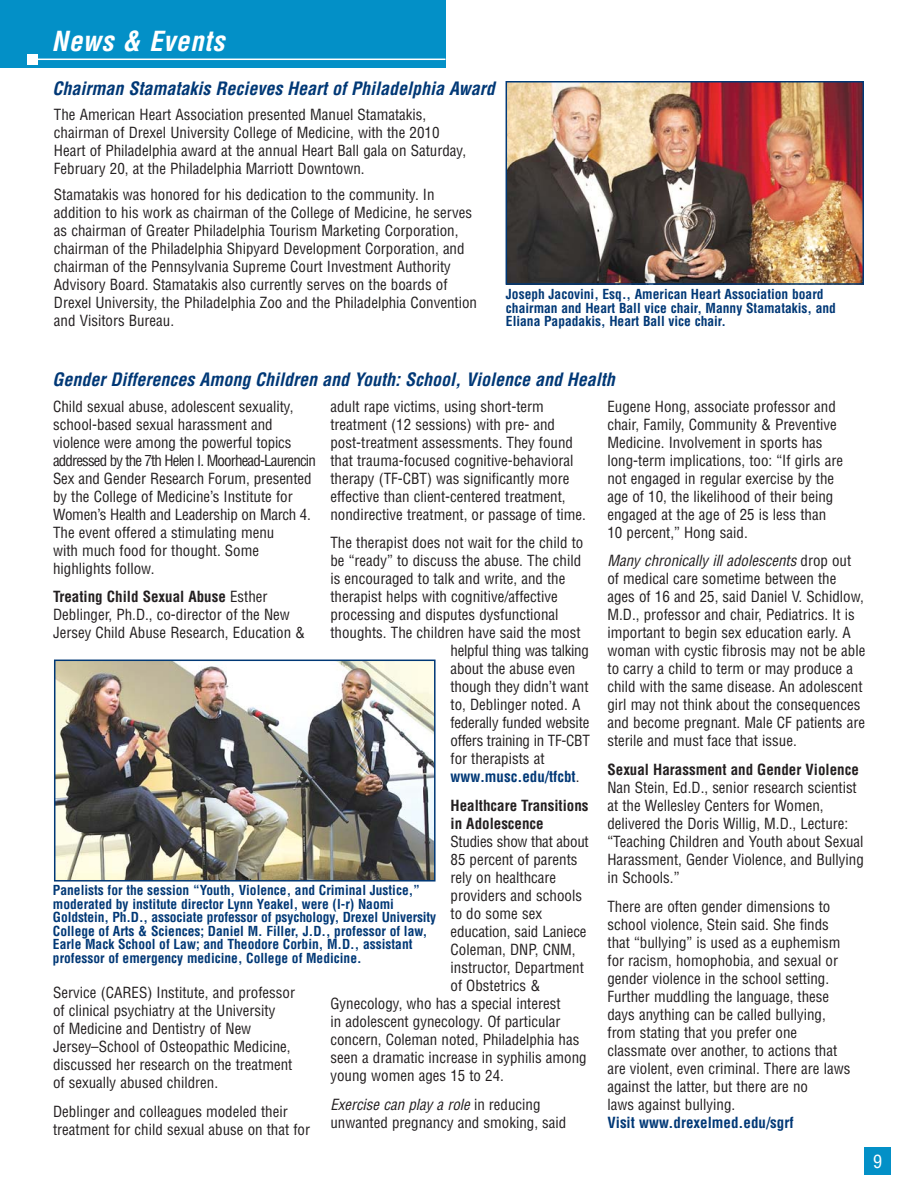
<style>
.page{position:relative;width:918px;height:1188px;background:#fff}
.page>*{position:absolute;margin:0;border:0;box-sizing:border-box;transform-origin:0 0}
.t1{font:italic 700 condensed 27px "Helvetica";color:#fff}
.t2{font:italic 700 condensed 18px "Helvetica";color:#003876}
.t3{font:condensed 18px "Helvetica";color:#fff}
.t4{font:condensed 15px/18px "Helvetica";color:#231f20}
.t5{font:700 condensed 15px/18px "Helvetica";color:#231f20}
.t6{font:condensed 15px "Helvetica";letter-spacing:-.02em;color:#231f20}
.t7{font:700 condensed 15px "Helvetica";color:#003876}
.t8{font:700 condensed 13.5px/13.5px "Helvetica";color:#003876}
.s1{font-weight:400;color:#231f20}
.s2{font-style:italic}
.s3{font-weight:700}
</style>
<div class="page">
<div style="left:864px;top:1147px;width:27px;height:27px;background:#0390c7"></div>
<div style="left:0;top:0;width:446px;height:68px;background:#0390c7"></div>
<hr style="left:37px;top:59px;width:409px;height:1px;background:#fff">
<div style="left:27px;top:54px;width:11px;height:10px;background:#fff"></div>
<img style="left:509px;top:84px;width:352px;height:198px">
<div style="left:506px;top:81px;width:358px;height:204px;border:2px solid #003876"></div>
<img style="left:57px;top:663px;width:376px;height:216px">
<div style="left:54px;top:660px;width:382px;height:222px;border:2px solid #003876"></div>
<h1 class="t1" style="left:52px;top:31px;width:180px">News &amp; Events</h1>
<p class="t2" style="left:52px;top:81px;width:447px">Chairman Stamatakis Recieves Heart of Philadelphia Award</p>
<p class="t4" style="left:54px;top:107px;width:414px">The American Heart Association presented Manuel Stamatakis, chairman of Drexel University College of Medicine, with the 2010<br>Heart of Philadelphia award at the annual Heart Ball gala on Saturday, February 20, at the Philadelphia Marriott Downtown.</p>
<p class="t4" style="left:54px;top:187px;width:425px">Stamatakis was honored for his dedication to the community. In addition to his work as chairman of the College of Medicine, he serves as chairman of Greater Philadelphia Tourism Marketing Corporation, chairman of the Philadelphia Shipyard Development Corporation, and chairman of the Pennsylvania Supreme Court Investment Authority Advisory Board. Stamatakis also currently serves on the boards of Drexel University, the Philadelphia Zoo and the Philadelphia Convention and Visitors Bureau.</p>
<p class="t8" style="left:506px;top:289px;width:332px">Joseph Jacovini, Esq., American Heart Association board chairman and Heart Ball vice chair, Manny Stamatakis, and<br>Eliana Papadakis, Heart Ball vice chair.</p>
<p class="t2" style="left:52px;top:372px;width:568px">Gender Differences Among Children and Youth: School, Violence and Health</p>
<p class="t4" style="left:330px;top:398px;width:257px">adult rape victims, using short-term treatment (12 sessions) with pre- and post-treatment assessments. They found that trauma-focused cognitive-behavioral therapy (TF-CBT) was significantly more effective than client-centered treatment, nondirective treatment, or passage of time.</p>
<p class="t4" style="left:330px;top:535px;width:254px">The therapist does not wait for the child to</p>
<p class="t4" style="left:330px;top:553px;width:252px">be “ready” to discuss the abuse. The child</p>
<p class="t4" style="left:330px;top:571px;width:236px">is encouraged to talk and write, and the</p>
<p class="t4" style="left:330px;top:589px;width:229px">therapist helps with cognitive/affective</p>
<p class="t4" style="left:330px;top:607px;width:230px">processing and disputes dysfunctional</p>
<p class="t4" style="left:330px;top:625px;width:252px">thoughts. The children have said the most</p>
<p class="t6" style="left:451px;top:645px;width:140px">helpful thing was talking</p>
<p class="t4" style="left:451px;top:661px;width:126px">about the abuse even</p>
<p class="t4" style="left:451px;top:679px;width:139px">though they didn’t want</p>
<p class="t4" style="left:451px;top:697px;width:131px">to, Deblinger noted. A</p>
<p class="t4" style="left:451px;top:715px;width:140px">federally funded website</p>
<p class="t6" style="left:451px;top:735px;width:141px">offers training in TF-CBT</p>
<p class="t4" style="left:451px;top:751px;width:96px">for therapists at</p>
<p class="t7" style="left:451px;top:771px;width:131px">www.musc.edu/tfcbt<span class="s1">.</span></p>
<p class="t5" style="left:451px;top:798px;width:139px">Healthcare Transitions in Adolescence</p>
<p class="t6" style="left:451px;top:836px;width:140px">Studies show that about</p>
<p class="t4" style="left:451px;top:852px;width:129px">85 percent of parents</p>
<p class="t4" style="left:451px;top:870px;width:107px">rely on healthcare</p>
<p class="t4" style="left:451px;top:888px;width:133px">providers and schools</p>
<p class="t4" style="left:451px;top:906px;width:93px">to do some sex</p>
<p class="t4" style="left:451px;top:924px;width:138px">education, said Laniece</p>
<p class="t4" style="left:451px;top:942px;width:127px">Coleman, DNP, CNM,</p>
<p class="t4" style="left:451px;top:960px;width:135px">instructor, Department</p>
<p class="t4" style="left:451px;top:978px;width:91px">of Obstetrics &amp;</p>
<p class="t4" style="left:330px;top:996px;width:232px">Gynecology, who has a special interest</p>
<p class="t4" style="left:330px;top:1014px;width:232px">in adolescent gynecology. Of particular</p>
<p class="t4" style="left:330px;top:1032px;width:250px">concern, Coleman noted, Philadelphia has</p>
<p class="t4" style="left:330px;top:1050px;width:258px">seen a dramatic increase in syphilis among</p>
<p class="t4" style="left:330px;top:1068px;width:175px">young women ages 15 to 24.</p>
<p class="t4" style="left:330px;top:1097px;width:237px"><span class="s2">Exercise can play a role</span> i n r e d u c i n g unwanted pregnancy and smoking, said</p>
<p class="t4" style="left:53px;top:398px;width:264px">Child sexual abuse, adolescent sexuality, school-based sexual harassment and violence were among the powerful topics addressed by the 7th Helen I. Moorhead-Laurencin Sex and Gender Research Forum, presented by the College of Medicine’s Institute for Women’s Health and Leadership on March 4.<br>The event offered a stimulating menu<br>with much food for thought. Some highlights follow.</p>
<p class="t4" style="left:53px;top:589px;width:254px"><span class="s3">Treating Child Sexual Abuse</span> Esther<br>Deblinger, Ph.D., co-director of the New<br>Jersey Child Abuse Research, Education &amp;</p>
<p class="t4" style="left:607px;top:398px;width:237px">Eugene Hong, associate professor and chair, Family, Community &amp; Preventive Medicine. Involvement in sports has long-term implications, too: “If girls are not engaged in regular exercise by the age of 10, the likelihood of their being engaged at the age of 25 is less than 10 percent,” Hong said.</p>
<p class="t4" style="left:607px;top:553px;width:259px"><span class="s2">Many chronically ill adolescents</span> d r o p o u t of medical care sometime between the ages of 16 and 25, said Daniel V. Schidlow, M.D., professor and chair, Pediatrics. It is important to begin sex education early. A woman with cystic fibrosis may not be able to carry a child to term or may produce a child with the same disease. An adolescent girl may not think about the consequences and become pregnant. Male CF patients are sterile and must face that issue.</p>
<p class="t5" style="left:607px;top:762px;width:253px">Sexual Harassment and Gender Violence</p>
<p class="t4" style="left:607px;top:780px;width:258px">Nan Stein, Ed.D., senior research scientist at the Wellesley Centers for Women, delivered the Doris Willig, M.D., Lecture: “Teaching Children and Youth about Sexual Harassment, Gender Violence, and Bullying in Schools.”</p>
<p class="t4" style="left:607px;top:899px;width:244px">There are often gender dimensions to school violence, Stein said. She finds that “bullying” is used as a euphemism for racism, homophobia, and sexual or gender violence in the school setting.<br>Further muddling the language, these days anything can be called bullying, from stating that you prefer one classmate over another, to actions that are violent, even criminal. There are laws against the latter, but there are no<br>laws against bullying.</p>
<p class="t7" style="left:607px;top:1117px;width:188px">Visit www.drexelmed.edu/sgrf</p>
<p class="t8" style="left:53px;top:885px;width:385px">Panelists for the session “Youth, Violence, and Criminal Justice,” moderated by institute director Lynn Yeakel, were (l-r) Naomi Goldstein, Ph.D., associate professor of psychology, Drexel University College of Arts &amp; Sciences; Daniel M. Filler, J.D., professor of law, Earle Mack School of Law; and Theodore Corbin, M.D., assistant professor of emergency medicine, College of Medicine.</p>
<p class="t4" style="left:53px;top:985px;width:244px">Service (CARES) Institute, and professor of clinical psychiatry at the University<br>of Medicine and Dentistry of New Jersey–School of Osteopathic Medicine, discussed her research on the treatment of sexually abused children.</p>
<p class="t4" style="left:53px;top:1104px;width:259px">Deblinger and colleagues modeled their treatment for child sexual abuse on that for</p>
<p class="t3" style="left:873px;top:1154px;width:10px">9</p>
</div>
